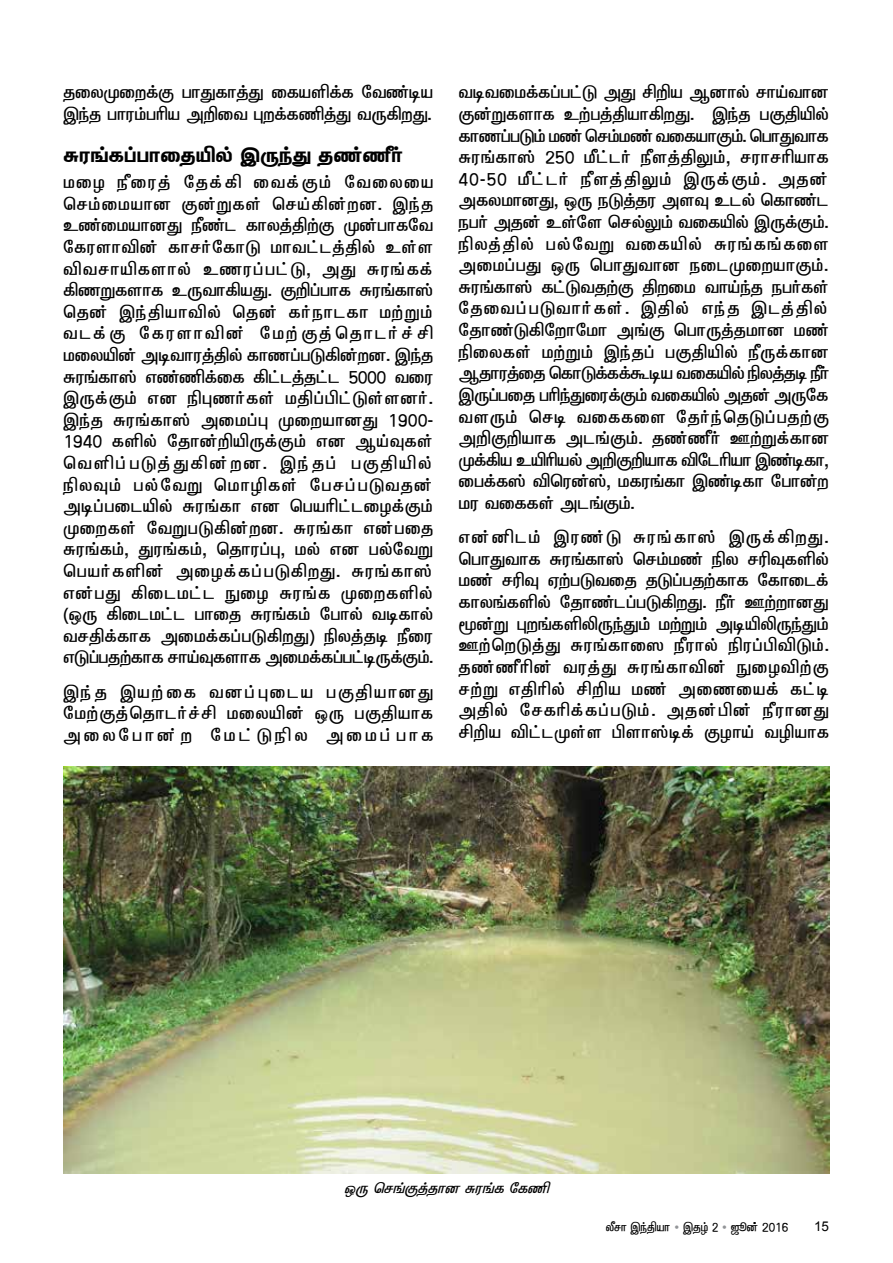
<style>
.page{position:relative;width:893px;height:1263px;background:#fff}
.page>*{position:absolute;margin:0;border:0;box-sizing:border-box;transform-origin:0 0}
.t1{font:21px "Sun Vijay Even Normal";color:#000}
.t2{font:18px/21.6px "Sun Tommy Tamil Normal";letter-spacing:.015em;color:#000;text-align:justify}
.t3{font:italic 15px "Sun Tommy Tamil Normal";color:#000}
.t4{font:13.5px "Arial";color:#000}
.t5{font:12.75px "Sun Tommy Tamil Normal";color:#000;scale:.9 1}
.s1{font-family:"Arial";font-size:13.5px;color:#939598}
</style>
<div class="page">
<img style="left:64px;top:767px;width:766px;height:407px">
<p class="t2" style="left:64px;top:83px;width:371px">jiyKiwf;F ghJfhj;J ifaspf;f Ntz;ba ,e;j ghuk;ghpa mwpit Gwf;fzpj;J tUfpwJ.</p>
<p class="t1" style="left:64px;top:146px;width:341px">Ruq;fg;ghijapy; ,Ue;J jz;zPh;</p>
<p class="t2" style="left:64px;top:173px;width:372px">kio ePiuj; Njf;fp itf;Fk; Ntiyia nrk;ikahd Fd;Wfs; nra;fpd;wd. ,e;j cz;ikahdJ ePz;l fhyj;jpw;F Kd;ghfNt Nfushtpd; fhrh;NfhL khtl;lj;jpy; cs;s tptrhapfshy; czug;gl;L&gt; mJ Ruq;ff; fpzWfshf cUthfpaJ. Fwpg;ghf Ruq;fh]; njd; ,e;jpahtpy; njd; fh;ehlfh kw;Wk; tlf;F Nfushtpd; Nkw;Fj;njhlh;r;rp kiyapd; mbthuj;jpy; fhzg;gLfpd;wd. ,e;j Ruq;fh]; vz;zpf;if fpl;lj;jl;l 5000 tiu ,Uf;Fk; vd epGzh;fs; kjpg;gpl;Ls;sdh;. ,e;j Ruq;fh]; mikg;G KiwahdJ 1900- 1940 fspy; Njhd;wpapUf;Fk; vd Ma;Tfs; ntspg;gLj;Jfpd;wd. ,e;jg; gFjpapy; epyTk; gy;NtW nkhopfs; Ngrg;gLtjd; mbg;gilapy; Ruq;fh vd ngahpl;liof;Fk; Kiwfs; NtWgLfpd;wd. Ruq;fh vd;gij Ruq;fk;&gt; Juq;fk;&gt; njhug;G&gt; ky; vd gy;NtW ngah;fspd; miof;fg;gLfpwJ. Ruq;fh]; vd;gJ fpilkl;l Eio Ruq;f Kiwfspy; (xU fpilkl;l ghij Ruq;fk; Nghy; tbfhy; trjpf;fhf mikf;fg;gLfpwJ) epyj;jb ePiu vLg;gjw;fhf rha;Tfshf mikf;fg;gl;bUf;Fk;.</p>
<p class="t2" style="left:64px;top:683px;width:372px">,e;j ,aw;if tdg;Gila gFjpahdJ Nkw;Fj;njhlh;r;rp kiyapd; xU gFjpahf miyNghd;w Nkl;Lepy mikg;ghf</p>
<p class="t2" style="left:459px;top:83px;width:372px">tbtikf;fg;gl;L mJ rpwpa Mdhy; rha;thd Fd;Wfshf cw;gj;jpahfpwJ. ,e;j gFjpapy; fhzg;gLk; kz; nrk;kz; tifahFk;. nghJthf Ruq;fh]; 250 kPl;lh; ePsj;jpYk;&gt; ruhrhpahf 40-50 kPl;lh; ePsj;jpYk; ,Uf;Fk;. mjd; mfykhdJ&gt; xU eLj;ju msT cly; nfhz;l egh; mjd; cs;Ns nry;Yk; tifapy; ,Uf;Fk;. epyj;jpy; gy;NtW tifapy; Ruq;fq;fis mikg;gJ xU nghJthd eilKiwahFk;.<br>Ruq;fh]; fl;Ltjw;F jpwik tha;e;j egh;fs; Njitg;gLthh;fs;. ,jpy; ve;j ,lj;jpy; Njhz;LfpNwhNkh mq;F nghUj;jkhd kz; epiyfs; kw;Wk; ,e;jg; gFjpapy; ePUf;fhd Mjhuj;ij nfhLf;ff;$ba tifapy; epyj;jb ePh; ,Ug;gij ghpe;Jiuf;Fk; tifapy; mjd; mUNf tsUk; nrb tiffis Njh;e;njLg;gjw;F mwpFwpahf mlq;Fk;. jz;zPh; Cw;Wf;fhd Kf;fpa caphpay; mwpFwpahf tpNlhpah ,z;bfh&gt; igf;f]; tpnud;];&gt; kfuq;fh ,z;bfh Nghd;w ku tiffs; mlq;Fk;.</p>
<p class="t2" style="left:459px;top:528px;width:372px">vd;dplk; ,uz;L Ruq;fh]; ,Uf;fpwJ. nghJthf Ruq;fh]; nrk;kz; epy rupTfspy; kz; rupT Vw;gLtij jLg;gjw;fhf Nfhilf; fhyq;fspy; Njhz;lg;gLfpwJ. ePh; Cw;whdJ %d;W Gwq;fspypUe;Jk; kw;Wk; mbapypUe;Jk; Cw;nwLj;J Ruq;fhi] ePuhy; epug;gptpLk;. jz;zPhpd; tuj;J Ruq;fhtpd; Eiotpw;F rw;W vjphpy; rpwpa kz; miziaf; fl;b mjpy; Nrfhpf;fg;gLk;. mjd;gpd; ePuhdJ rpwpa tpl;lKs;s gpsh];bf; Foha; topahf</p>
<p class="t3" style="left:345px;top:1181px;width:214px">xU nrq; Fj; j hd Ruq; f Nfzp</p>
<p class="t5" style="left:606px;top:1221px;width:204px">yPrh ,e;jpah <span class="s1">•</span> ,jo; 2 <span class="s1">•</span> [_d; 2016</p>
<p class="t4" style="left:814px;top:1218px;width:17px">15</p>
</div>
